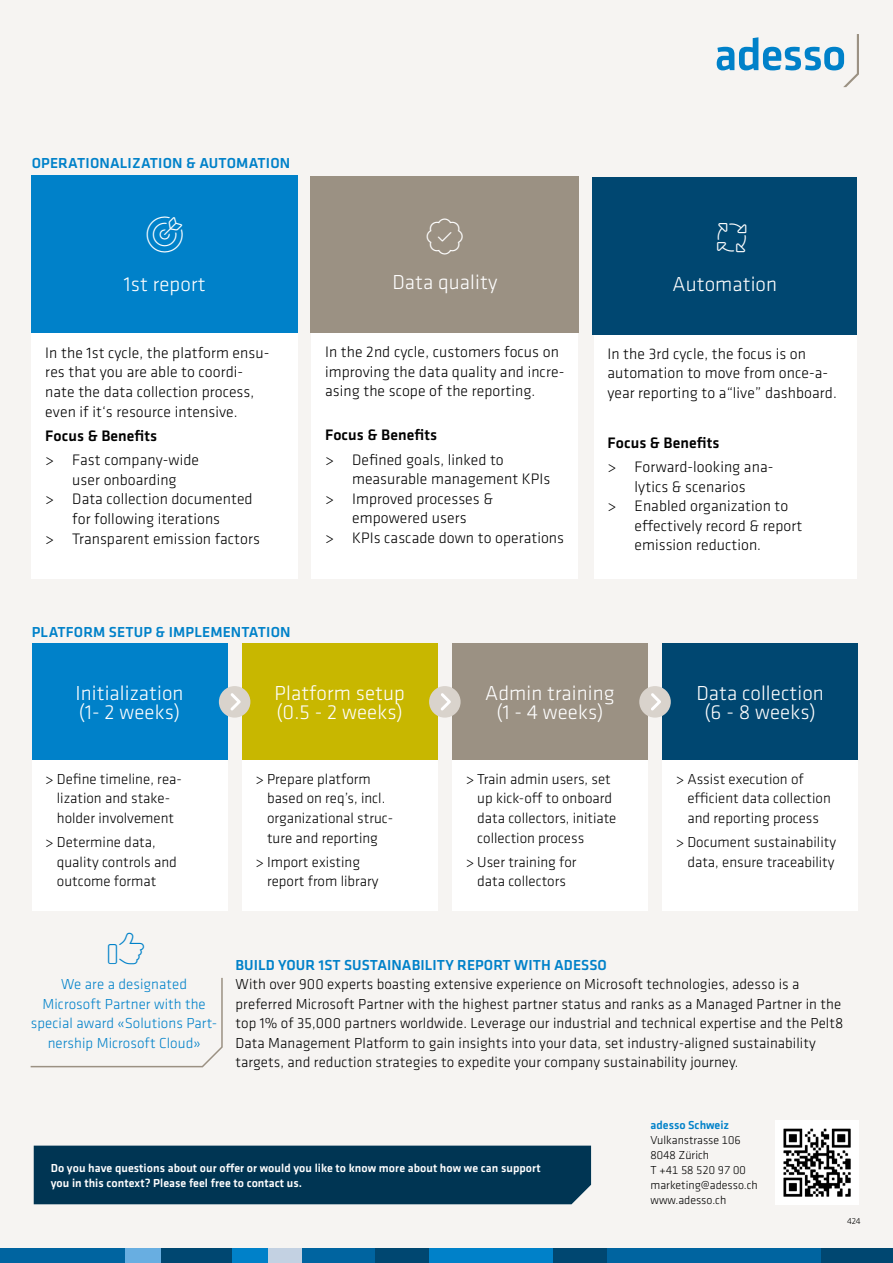
<style>
.page{position:relative;width:893px;height:1263px;background:#f6f4f2}
.page>*{position:absolute;margin:0;border:0;box-sizing:border-box;transform-origin:0 0}
.t1{font:300 21px/19.5px "Klavika";letter-spacing:.005em;color:#fff}
.t2{font:300 15.75px/19.5px "Klavika";letter-spacing:.005em;color:#000}
.t3{font:500 15.75px "Klavika";letter-spacing:.005em;color:#000}
.t4{font:300 15px/19.5px "Klavika";color:#000}
.t5{font:500 15px "Klavika";letter-spacing:.005em;color:#0081c9}
.t6{font:300 15px/19.5px "Klavika";letter-spacing:.005em;color:#0081c9;text-align:center}
.t7{font:500 12px/15px "Klavika";letter-spacing:.005em;color:#fff}
.t8{font:300 12px/15px "Klavika";color:#000}
.t9{font:500 12px "Klavika";color:#0081c9}
.t10{font:300 9px "Klavika";color:#000}
</style>
<div class="page">
<div style="left:34px;top:1145px;width:557px;height:59px;background:#003553"></div>
<img style="left:775px;top:1121px;width:84px;height:84px">
<div style="left:32px;top:175px;width:266px;height:158px;background:#0081c9"></div>
<div style="left:32px;top:333px;width:266px;height:245px;background:#fff"></div>
<div style="left:311px;top:333px;width:267px;height:245px;background:#fff"></div>
<div style="left:594px;top:334px;width:262px;height:245px;background:#fff"></div>
<div style="left:32px;top:644px;width:195px;height:116px;background:#0081c9"></div>
<div style="left:242px;top:644px;width:196px;height:116px;background:#c8b700"></div>
<div style="left:452px;top:644px;width:196px;height:116px;background:#9b9183"></div>
<div style="left:662px;top:644px;width:196px;height:116px;background:#004771"></div>
<div style="left:219px;top:686px;width:31px;height:32px;background:#d9d3cc;border-radius:50%"></div>
<svg style="left:230px;top:693px;width:11px;height:18px"></svg>
<div style="left:429px;top:686px;width:32px;height:32px;background:#d9d3cc;border-radius:50%"></div>
<svg style="left:441px;top:693px;width:10px;height:18px"></svg>
<div style="left:639px;top:686px;width:32px;height:32px;background:#d9d3cc;border-radius:50%"></div>
<svg style="left:651px;top:693px;width:10px;height:18px"></svg>
<div style="left:32px;top:760px;width:195px;height:151px;background:#fff"></div>
<div style="left:242px;top:760px;width:196px;height:151px;background:#fff"></div>
<div style="left:452px;top:760px;width:196px;height:151px;background:#fff"></div>
<div style="left:662px;top:760px;width:196px;height:151px;background:#fff"></div>
<div style="left:311px;top:176px;width:268px;height:157px;background:#9b9183"></div>
<div style="left:593px;top:177px;width:264px;height:157px;background:#004771"></div>
<svg style="left:30px;top:978px;width:193px;height:90px"></svg>
<div style="left:607px;top:1248px;width:214px;height:15px;background:#0064a0"></div>
<div style="left:821px;top:1248px;width:72px;height:15px;background:#004771"></div>
<div style="left:429px;top:1248px;width:125px;height:15px;background:#0081c9"></div>
<div style="left:554px;top:1248px;width:53px;height:15px;background:#004771"></div>
<div style="left:375px;top:1248px;width:54px;height:15px;background:#004771"></div>
<div style="left:302px;top:1248px;width:73px;height:15px;background:#0064a0"></div>
<div style="left:268px;top:1248px;width:34px;height:15px;background:#c3d1e2"></div>
<div style="left:232px;top:1248px;width:36px;height:15px;background:#0081c9"></div>
<div style="left:161px;top:1248px;width:71px;height:15px;background:#004771"></div>
<div style="left:125px;top:1248px;width:36px;height:15px;background:#68aee1"></div>
<div style="left:0;top:1248px;width:125px;height:15px;background:#0064a0"></div>
<svg style="left:717px;top:34px;width:142px;height:53px"></svg>
<p class="t5" style="left:32px;top:154px;width:260px">OPERATIONALIZATION &amp; AUTOMATION</p>
<h1 class="t1" style="left:124px;top:275px;width:83px">1st report</h1>
<p class="t2" style="left:45px;top:343px;width:226px">In the 1st cycle, the platform ensu&shy;res that you are able to coordi&shy;nate the data collection process, even if it‘s resource intensive.</p>
<p class="t3" style="left:45px;top:427px;width:113px">Focus &amp; Benefits</p>
<p class="t2" style="left:45px;top:451px;width:155px">&gt; Fast company-wide</p>
<p class="t2" style="left:72px;top:470px;width:106px">user onboarding</p>
<p class="t2" style="left:45px;top:490px;width:209px">&gt; Data collection documented</p>
<p class="t2" style="left:72px;top:509px;width:149px">for following iterations</p>
<p class="t2" style="left:45px;top:529px;width:216px">&gt; Transparent emission factors</p>
<p class="t5" style="left:32px;top:624px;width:260px">PLATFORM SETUP &amp; IMPLEMENTATION</p>
<h1 class="t1" style="left:392px;top:273px;width:106px">Data quality</h1>
<h1 class="t1" style="left:673px;top:274px;width:106px">Automation</h1>
<p class="t2" style="left:325px;top:343px;width:241px">In the 2nd cycle, customers focus on improving the data quality and incre&shy;asing the scope of the reporting.</p>
<p class="t3" style="left:325px;top:426px;width:113px">Focus &amp; Benefits</p>
<p class="t2" style="left:325px;top:450px;width:180px">&gt; Defined goals, linked to</p>
<p class="t2" style="left:352px;top:470px;width:200px">measurable management KPIs</p>
<p class="t2" style="left:325px;top:489px;width:169px">&gt; Improved processes &amp;</p>
<p class="t2" style="left:352px;top:509px;width:116px">empowered users</p>
<p class="t2" style="left:325px;top:528px;width:240px">&gt; KPIs cascade down to operations</p>
<p class="t2" style="left:607px;top:344px;width:231px">In the 3rd cycle, the focus is on automation to move from once-a&shy;year reporting to a“live” dashboard.</p>
<p class="t3" style="left:607px;top:434px;width:113px">Focus &amp; Benefits</p>
<p class="t2" style="left:607px;top:457px;width:167px">&gt; Forward-looking ana-</p>
<p class="t2" style="left:634px;top:477px;width:113px">lytics &amp; scenarios</p>
<p class="t2" style="left:607px;top:496px;width:182px">&gt; Enabled organization to</p>
<p class="t2" style="left:634px;top:516px;width:169px">effectively record &amp; report</p>
<p class="t2" style="left:634px;top:536px;width:128px">emission reduction.</p>
<h1 class="t1" style="left:76px;top:683px;width:109px">Initialization (1- 2 weeks)</h1>
<h1 class="t1" style="left:275px;top:683px;width:132px">Platform setup (0.5 - 2 weeks)</h1>
<h1 class="t1" style="left:485px;top:683px;width:131px;text-align:center">Admin training (1 - 4 weeks)</h1>
<h1 class="t1" style="left:696px;top:683px;width:129px;text-align:center">Data collection (6 - 8 weeks)</h1>
<p class="t4" style="left:45px;top:769px;width:138px;text-align:center">&gt; Define timeline, rea&shy;lization and stake&shy;holder involvement</p>
<p class="t4" style="left:57px;top:833px;width:122px;text-indent:-12px">&gt; Determine data, quality controls and outcome format</p>
<p class="t4" style="left:267px;top:769px;width:128px;text-indent:-12px">&gt; Prepare platform based on req’s, incl. organizational struc&shy;ture and reporting</p>
<p class="t4" style="left:267px;top:852px;width:113px;text-indent:-12px">&gt; Import existing report from library</p>
<p class="t4" style="left:477px;top:769px;width:141px;text-indent:-12px">&gt; Train admin users, set up kick-off to onboard data collectors, initiate collection process</p>
<p class="t4" style="left:466px;top:852px;width:112px;text-align:center">&gt; User training for data collectors</p>
<p class="t4" style="left:687px;top:769px;width:145px;text-indent:-12px">&gt; Assist execution of efficient data collection and reporting process</p>
<p class="t4" style="left:676px;top:833px;width:162px;text-align:right">&gt; Document sustainability data, ensure traceability</p>
<p class="t6" style="left:31px;top:975px;width:188px">We are a designated<br>Microsoft Partner with the special award «Solutions Part&shy;nership Microsoft Cloud»</p>
<p class="t5" style="left:236px;top:956px;width:373px">BUILD YOUR 1ST SUSTAINABILITY REPORT WITH ADESSO</p>
<p class="t4" style="left:236px;top:975px;width:609px">With over 900 experts boasting extensive experience on Microsoft technologies, adesso is a preferred Microsoft Partner with the highest partner status and ranks as a Managed Partner in the top 1% of 35,000 partners worldwide. Leverage our industrial and technical expertise and the Pelt8<br>Data Management Platform to gain insights into your data, set industry-aligned sustainability targets, and reduction strategies to expedite your company sustainability journey.</p>
<p class="t7" style="left:51px;top:1161px;width:491px">Do you have questions about our offer or would you like to know more about how we can support you in this context? Please feel free to contact us.</p>
<p class="t9" style="left:651px;top:1119px;width:80px">adesso Schweiz</p>
<p class="t8" style="left:651px;top:1133px;width:109px">Vulkanstrasse 106<br>8048 Zürich<br>T +41 58 520 97 00 marketing@adesso.ch www.adesso.ch</p>
<p class="t10" style="left:847px;top:1216px;width:15px">424</p>
</div>
